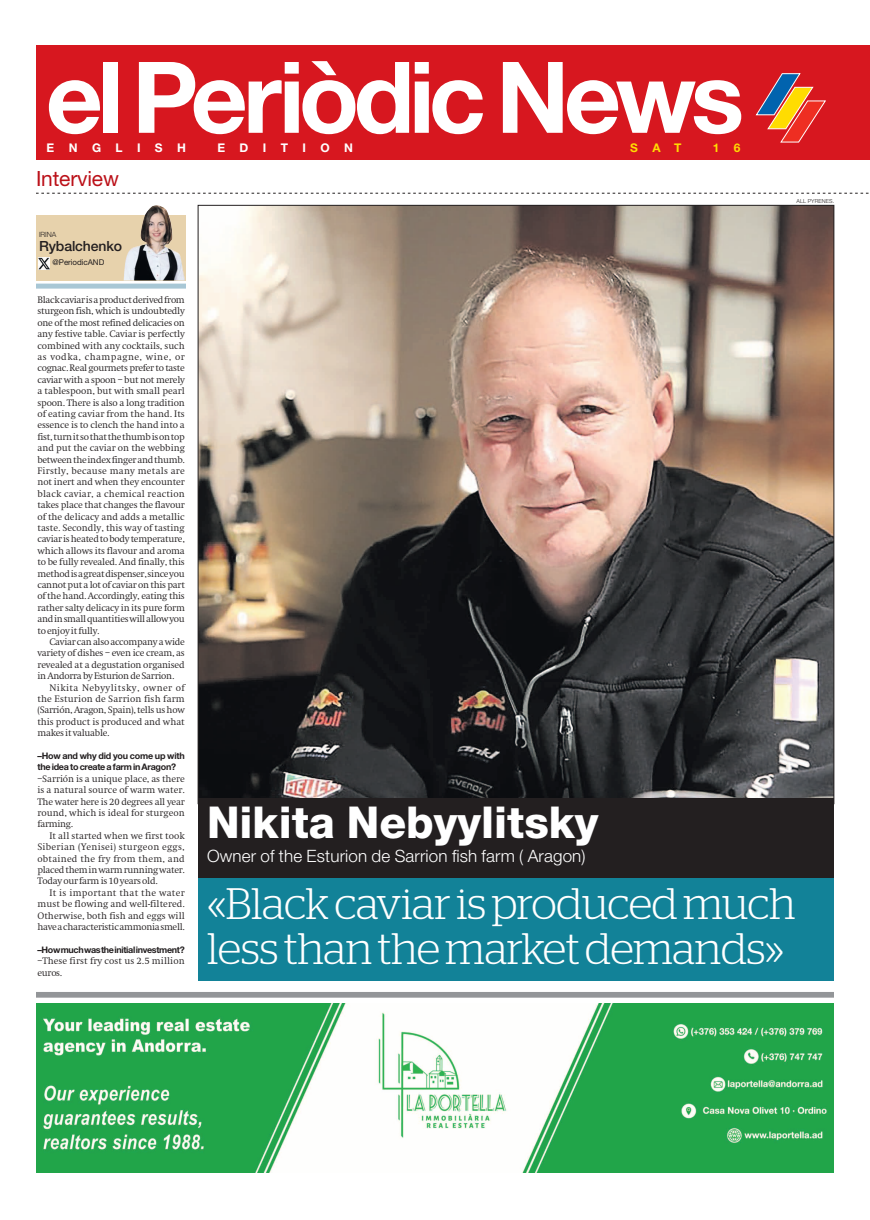
<style>
.page{position:relative;width:870px;height:1220px;background:#fff}
.page>*{position:absolute;margin:0;border:0;box-sizing:border-box;transform-origin:0 0}
.t1{font:700 99.1px "Helvetica Neue LT Std";letter-spacing:-.055em;color:#fff}
.TitL_4x1_Entrevista{font:300 44px/45px "Stag";letter-spacing:-.01em;color:#fff}
.Entre_AntetNombre{font:800 44px "Helvetica Neue LT Std";color:#fff}
.Cintillo{font:21px "Helvetica Neue LT Std";letter-spacing:-.01em;color:#bb1018}
.Entre_AntetNombre-2{font:300 17px "Helvetica Neue LT Std";letter-spacing:.01em;color:#fff}
.Firma2_Apellido{font:500 14px "Helvetica Neue LT Std";letter-spacing:-.01em;color:#231f20}
.t2{font:700 12px "Helvetica Neue LT Std";letter-spacing:1.205em;color:#fff}
.t3{font:700 12px "Helvetica Neue LT Std";color:#ffdc01}
.Txt_1{font:300 9.1px/11.4px "Swift ND Std";letter-spacing:-.025em;color:#231f20;text-align:justify}
.Txt_Sangría{font:300 9.1px/11.4px "Swift ND Std";letter-spacing:-.03em;color:#231f20;text-align:justify}
.Txt_1-2{font:300 9.1px/11.4px "Swift ND Std";letter-spacing:.005em;color:#231f20}
.Txt_1-3{font:700 9px/11.4px "Helvetica Neue LT Std";letter-spacing:-.03em;color:#231f20}
.t4{font:8px "Helvetica Neue LT Std";letter-spacing:-.005em;color:#231f20}
.Firma2_Nombre{font:300 7.2px "Helvetica Neue LT Std";letter-spacing:-.01em;color:#231f20}
.Foto_Firma{font:300 5.5px "Helvetica Neue LT Std";letter-spacing:.015em;color:#231f20}
</style>
<div class="page">
<div style="left:36px;top:46px;width:834px;height:114px;background:#d7171f"></div>
<svg style="left:756px;top:73px;width:70px;height:70px"></svg>
<img style="left:36px;top:1003px;width:798px;height:169px">
<div style="left:36px;top:992px;width:798px;height:6px;background:#939598"></div>
<svg style="left:36px;top:193px;width:833px;height:1px"></svg>
<img style="left:200px;top:207px;width:632px;height:591px">
<div style="left:198px;top:806px;width:636px;height:174px;background:#128298"></div>
<div style="left:198px;top:798px;width:636px;height:80px;background:#231f20"></div>
<div style="left:36px;top:215px;width:150px;height:66px;background:#e7d2ac"></div>
<div style="left:36px;top:284px;width:150px;height:5px;background:#a8c7d5"></div>
<img style="left:124px;top:205px;width:61px;height:75px">
<svg style="left:39px;top:258px;width:11px;height:11px"></svg>
<p class="t1" style="left:46px;top:36px;width:700px">el Periòdic News</p>
<p class="t2" style="left:47px;top:140px;width:141px">ENGLISH</p>
<p class="t2" style="left:217px;top:140px;width:137px">EDITION</p>
<p class="t3" style="left:630px;top:140px;width:53px">SAT</p>
<p class="t3" style="left:713px;top:140px;width:29px">1 6</p>
<p class="Cintillo" style="left:36px;top:166px;width:85px">Interview</p>
<p class="Firma2_Nombre" style="left:39px;top:230px;width:19px">IRINA</p>
<p class="t4" style="left:53px;top:257px;width:53px">@PeriodicAND</p>
<p class="Firma2_Apellido" style="left:39px;top:237px;width:85px">Rybalchenko</p>
<p class="Foto_Firma" style="left:797px;top:197px;width:39px">ALL PYRENES.</p>
<p class="Txt_1" style="left:37px;top:294px;width:149px">Black caviar is a product derived from sturgeon fish, which is undoubtedly one of the most refined delicacies on any festive table. Caviar is perfectly combined with any cocktails, such as vodka, champagne, wine, or cognac. Real gourmets prefer to taste caviar with a spoon – but not merely a tablespoon, but with small pearl spoon. There is also a long tradition of eating caviar from the hand. Its essence is to clench the hand into a fist, turn it so that the thumb is on top and put the caviar on the webbing between the index finger and thumb.<br>Firstly, because many metals are not inert and when they encounter black caviar, a chemical reaction takes place that changes the flavour of the delicacy and adds a metallic taste. Secondly, this way of tasting caviar is heated to body temperature, which allows its flavour and aroma to be fully revealed. And finally, this method is a great dispenser, since you cannot put a lot of caviar on this part of the hand. Accordingly, eating this rather salty delicacy in its pure form and in small quantities will allow you to enjoy it fully.</p>
<p class="Txt_Sangría" style="left:37px;top:636px;width:149px;text-indent:12px">Caviar can also accompany a wide variety of dishes – even ice cream, as revealed at a degustation organised in Andorra by Esturion de Sarrion.</p>
<p class="Txt_Sangría" style="left:37px;top:682px;width:149px;text-indent:12px">Nikita Nebyylitsky, owner of the Esturion de Sarrion fish farm (Sarrión, Aragon, Spain), tells us how this product is produced and what makes it valuable.</p>
<p class="Txt_1-3" style="left:37px;top:750px;width:149px">–How and why did you come up with the idea to create a farm in Aragon?</p>
<p class="Txt_1" style="left:37px;top:773px;width:149px">–Sarrión is a unique place, as there is a natural source of warm water.<br>The water here is 20 degrees all year round, which is ideal for sturgeon farming.</p>
<p class="Txt_Sangría" style="left:37px;top:830px;width:149px;text-indent:12px">It all started when we first took Siberian (Yenisei) sturgeon eggs, obtained the fry from them, and placed them in warm running water.<br>Today our farm is 10 years old.</p>
<p class="Txt_Sangría" style="left:37px;top:887px;width:149px;text-indent:12px">It is important that the water must be flowing and well-filtered.<br>Otherwise, both fish and eggs will have a characteristic ammonia smell.</p>
<p class="Txt_1-3" style="left:37px;top:944px;width:149px">–How much was the initial investment?</p>
<p class="Txt_1-2" style="left:37px;top:955px;width:149px">–These first fry cost us 2.5 million euros.</p>
<p class="Entre_AntetNombre" style="left:207px;top:796px;width:393px">Nikita Nebyylitsky</p>
<p class="Entre_AntetNombre-2" style="left:207px;top:846px;width:380px">Owner of the Esturion de Sarrion fish farm ( Aragon)</p>
<p class="TitL_4x1_Entrevista" style="left:207px;top:881px;width:590px">«Black caviar is produced much less than the market demands»</p>
</div>
